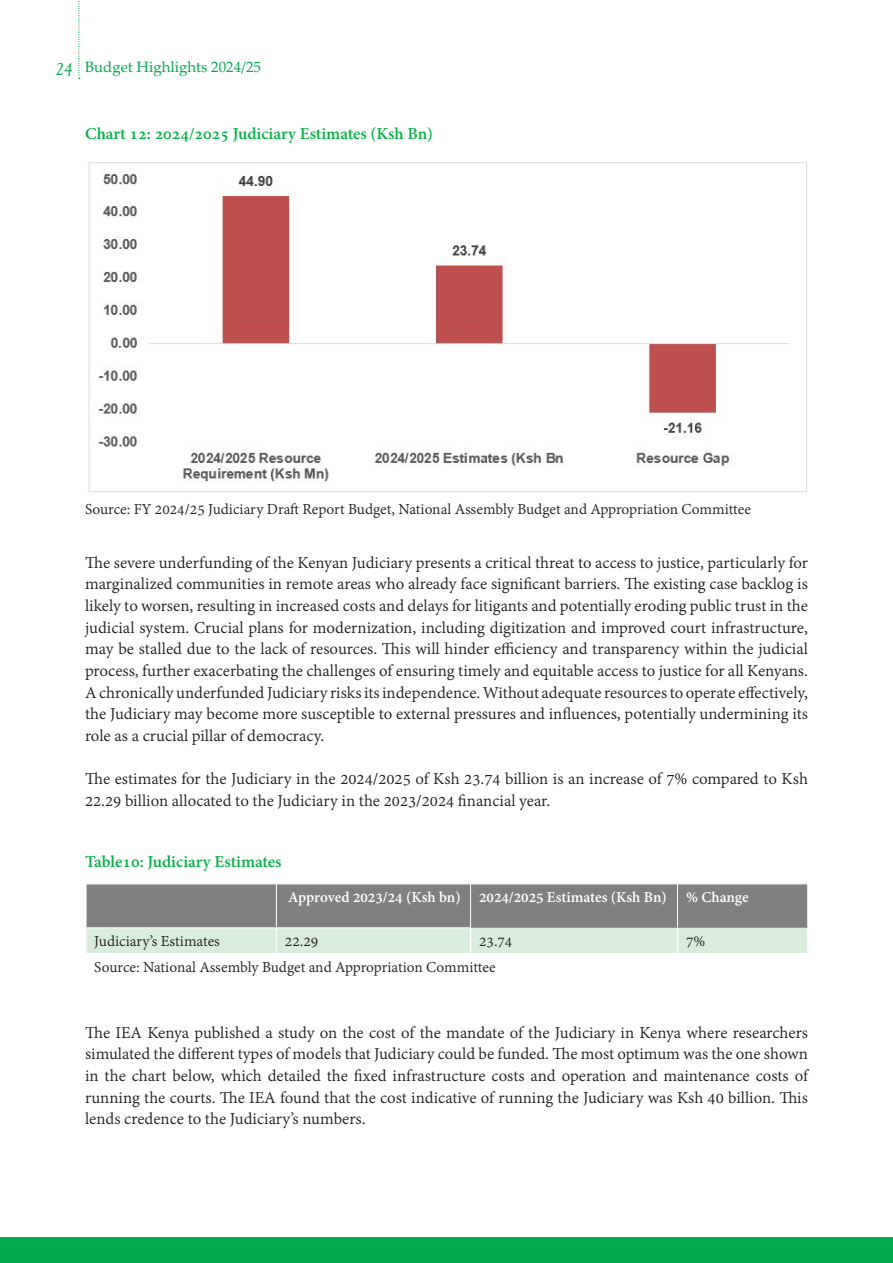
<style>
.page{position:relative;width:893px;height:1263px;background:#fff}
.page>*{position:absolute;margin:0;border:0;box-sizing:border-box;transform-origin:0 0}
.t1{font:18px/21.6px "Adobe Devanagari";color:#231f20;text-align:justify}
.t2{font:16.5px "Adobe Devanagari";color:#231f20}
.t3{font:700 16.5px "Adobe Hebrew";color:#00b345}
.No_Spacing{font:700 16.5px "Adobe Devanagari";color:#fff}
.t4{font:15px "Palatino Linotype";color:#00a94e}
.s1{font-family:"Goudy Old Style T";font-style:italic;font-size:18px}
</style>
<div class="page">
<div style="left:0;top:1237px;width:893px;height:26px;background:#00a94e"></div>
<svg style="left:78px;top:1px;width:2px;height:78px"></svg>
<img style="left:88px;top:162px;width:719px;height:330px">
<svg style="left:86px;top:884px;width:722px;height:69px;background:#a2a9a4"></svg>
<p class="t4" style="left:56px;top:56px;width:207px"><span class="s1">24</span> Budget Highlights 2024/25</p>
<p class="t3" style="left:85px;top:124px;width:350px">Chart 12: 2024/2025 Judiciary Estimates (Ksh Bn)</p>
<p class="t2" style="left:85px;top:500px;width:667px">Source: FY 2024/25 Judiciary Draft Report Budget, National Assembly Budget and Appropriation Committee</p>
<p class="t1" style="left:85px;top:553px;width:724px">The severe underfunding of the Kenyan Judiciary presents a critical threat to access to justice, particularly for marginalized communities in remote areas who already face significant barriers. The existing case backlog is likely to worsen, resulting in increased costs and delays for litigants and potentially eroding public trust in the judicial system. Crucial plans for modernization, including digitization and improved court infrastructure, may be stalled due to the lack of resources. This will hinder efficiency and transparency within the judicial process, further exacerbating the challenges of ensuring timely and equitable access to justice for all Kenyans.<br>A chronically underfunded Judiciary risks its independence. Without adequate resources to operate effectively, the Judiciary may become more susceptible to external pressures and influences, potentially undermining its role as a crucial pillar of democracy.</p>
<p class="t1" style="left:85px;top:769px;width:724px">The estimates for the Judiciary in the 2024/2025 of Ksh 23.74 billion is an increase of 7% compared to Ksh<br>22.29 billion allocated to the Judiciary in the 2023/2024 financial year.</p>
<p class="t3" style="left:85px;top:852px;width:198px">Table10: Judiciary Estimates</p>
<p class="No_Spacing" style="left:288px;top:888px;width:174px">Approved 2023/24 (Ksh bn)</p>
<p class="No_Spacing" style="left:479px;top:888px;width:189px">2024/2025 Estimates (Ksh Bn)</p>
<p class="No_Spacing" style="left:686px;top:888px;width:64px">% Change</p>
<p class="t2" style="left:94px;top:932px;width:127px">Judiciary’s Estimates</p>
<p class="t2" style="left:285px;top:932px;width:35px">22.29</p>
<p class="t2" style="left:479px;top:932px;width:35px">23.74</p>
<p class="t2" style="left:686px;top:932px;width:21px">7%</p>
<p class="t2" style="left:94px;top:957px;width:403px">Source: National Assembly Budget and Appropriation Committee</p>
<p class="t1" style="left:85px;top:1023px;width:724px">The IEA Kenya published a study on the cost of the mandate of the Judiciary in Kenya where researchers simulated the different types of models that Judiciary could be funded. The most optimum was the one shown in the chart below, which detailed the fixed infrastructure costs and operation and maintenance costs of running the courts. The IEA found that the cost indicative of running the Judiciary was Ksh 40 billion. This lends credence to the Judiciary’s numbers.</p>
</div>
